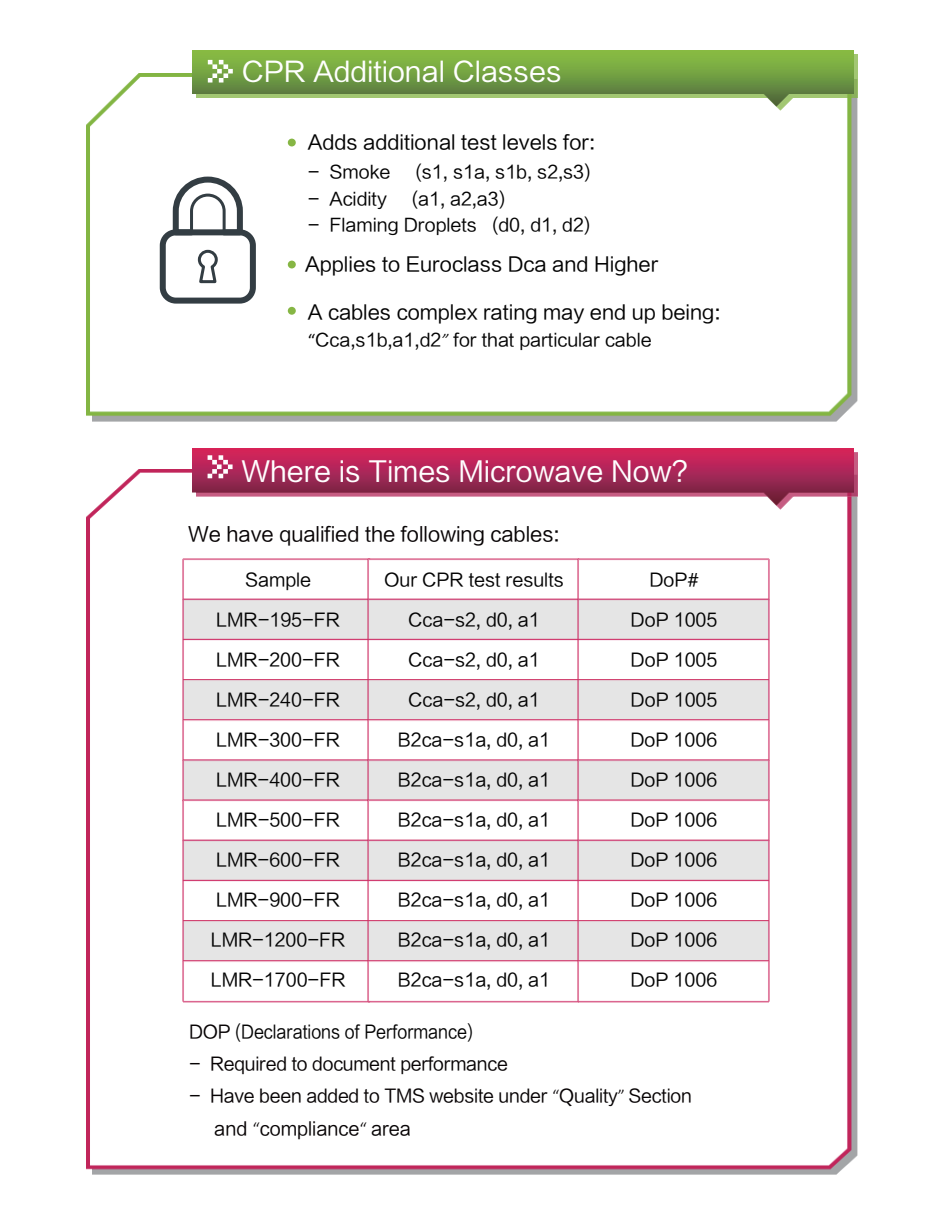
<style>
.page{position:relative;width:944px;height:1212px;background:#fff}
.page>*{position:absolute;margin:0;border:0;box-sizing:border-box;transform-origin:0 0}
.t1{font:27.75px "FZLTHK GBK1 0";color:#fff}
.t2{font:27.3px "FZLTHK GBK1 0";color:#fff}
.t3{font:19.95px "FZLTHK GBK1 0";color:#070304}
.t4{font:19.65px "FZLTHK GBK1 0";color:#030303}
.t5{font:18.45px "FZLTHK GBK1 0";color:#070304}
.t6{font:18px "FZLTHK GBK1 0";color:#030303}
.t7{font:18px "FZLTHK GBK1 0";letter-spacing:-.01em;color:#070304}
.t8{font:18px "FZLTHK GBK1 0";color:#030303;scale:.91 1}
.t9{font:17.7px "FZLTHK GBK1 0";color:#030303}
.s1{font-family:"Calibri"}
.s2{font-family:"Calibri";font-weight:300;font-style:italic}
.s3{font-family:"Calibri";font-weight:300}
.s4{color:#070304}
</style>
<div class="page">
<img style="left:86px;top:74px;width:771px;height:348px">
<img style="left:193px;top:50px;width:665px;height:60px">
<div style="left:160px;top:229px;width:96px;height:75px;border:6px solid #333d43;border-radius:13px"></div>
<svg style="left:170px;top:174px;width:76px;height:64px"></svg>
<svg style="left:196px;top:248px;width:23px;height:37px"></svg>
<div style="left:288px;top:139px;width:8px;height:7px;background:#86b644;border-radius:50%"></div>
<div style="left:288px;top:261px;width:8px;height:7px;background:#86b644;border-radius:50%"></div>
<div style="left:288px;top:307px;width:8px;height:8px;background:#86b644;border-radius:50%"></div>
<svg style="left:208px;top:60px;width:25px;height:23px"></svg>
<img style="left:86px;top:470px;width:771px;height:705px">
<img style="left:193px;top:448px;width:664px;height:61px">
<img style="left:181px;top:557px;width:185px;height:40px">
<img style="left:181px;top:597px;width:185px;height:40px">
<img style="left:181px;top:637px;width:185px;height:40px">
<img style="left:181px;top:677px;width:185px;height:40px">
<img style="left:181px;top:717px;width:185px;height:40px">
<img style="left:181px;top:757px;width:185px;height:41px">
<img style="left:181px;top:798px;width:185px;height:40px">
<img style="left:181px;top:838px;width:185px;height:40px">
<img style="left:181px;top:878px;width:185px;height:40px">
<img style="left:181px;top:918px;width:185px;height:40px">
<img style="left:181px;top:958px;width:185px;height:47px">
<img style="left:366px;top:557px;width:210px;height:40px">
<img style="left:366px;top:597px;width:210px;height:40px">
<img style="left:366px;top:637px;width:210px;height:40px">
<img style="left:366px;top:677px;width:210px;height:40px">
<img style="left:366px;top:717px;width:210px;height:40px">
<img style="left:366px;top:757px;width:210px;height:41px">
<img style="left:366px;top:798px;width:210px;height:40px">
<img style="left:366px;top:838px;width:210px;height:40px">
<img style="left:366px;top:878px;width:210px;height:40px">
<img style="left:366px;top:918px;width:210px;height:40px">
<img style="left:366px;top:958px;width:210px;height:47px">
<img style="left:576px;top:557px;width:196px;height:40px">
<img style="left:576px;top:597px;width:196px;height:40px">
<img style="left:576px;top:637px;width:196px;height:40px">
<img style="left:576px;top:677px;width:196px;height:40px">
<img style="left:576px;top:717px;width:196px;height:40px">
<img style="left:576px;top:757px;width:196px;height:41px">
<img style="left:576px;top:798px;width:196px;height:40px">
<img style="left:576px;top:838px;width:196px;height:40px">
<img style="left:576px;top:878px;width:196px;height:40px">
<img style="left:576px;top:918px;width:196px;height:40px">
<img style="left:576px;top:958px;width:196px;height:47px">
<svg style="left:208px;top:455px;width:25px;height:23px"></svg>
<h2 class="t2" style="left:242px;top:57px;width:321px">CPR Additional Classes</h2>
<p class="t4" style="left:308px;top:132px;width:289px">Adds additional test levels for:</p>
<p class="t9" style="left:308px;top:162px;width:84px">- Smoke</p>
<p class="t9" style="left:415px;top:162px;width:177px">(s1, s1a, s1b, s2,s3)</p>
<p class="t9" style="left:308px;top:189px;width:80px">- Acidity</p>
<p class="t9" style="left:412px;top:189px;width:95px">(a1, a2,a3)</p>
<p class="t9" style="left:308px;top:215px;width:284px">- Flaming Droplets (d0, d1, d2)</p>
<p class="t4" style="left:305px;top:254px;width:355px">Applies to Euroclass Dca and Higher</p>
<p class="t4" style="left:308px;top:301px;width:414px">A cables complex rating may end up being:</p>
<p class="t9" style="left:308px;top:330px;width:345px"><span class="s1">“</span>Cca,s1b,a1,d2<span class="s2">”</span> for that particular cable</p>
<h1 class="t1" style="left:241px;top:456px;width:448px">Where is Times Microwave Now?</h1>
<p class="t3" style="left:188px;top:523px;width:373px">We have qualified the following cables:</p>
<p class="t6" style="left:245px;top:570px;width:68px">Sample</p>
<p class="t6" style="left:216px;top:610px;width:125px">LMR-195-FR</p>
<p class="t6" style="left:216px;top:650px;width:125px">LMR-200-FR</p>
<p class="t6" style="left:216px;top:690px;width:125px">LMR-240-FR</p>
<p class="t6" style="left:216px;top:730px;width:125px">LMR-300-FR</p>
<p class="t6" style="left:216px;top:770px;width:125px">LMR-400-FR</p>
<p class="t6" style="left:216px;top:810px;width:125px">LMR-500-FR</p>
<p class="t6" style="left:216px;top:850px;width:125px">LMR-600-FR</p>
<p class="t6" style="left:216px;top:890px;width:125px">LMR-900-FR</p>
<p class="t6" style="left:211px;top:930px;width:136px">LMR-1200-FR</p>
<p class="t6" style="left:211px;top:970px;width:136px">LMR-1700-FR</p>
<p class="t6" style="left:384px;top:569px;width:181px">Our CPR test results</p>
<p class="t6" style="left:408px;top:610px;width:133px">Cca-s2, d0, a1</p>
<p class="t6" style="left:408px;top:650px;width:133px">Cca-s2, d0, a1</p>
<p class="t6" style="left:408px;top:690px;width:133px">Cca-s2, d0, a1</p>
<p class="t6" style="left:398px;top:730px;width:154px">B2ca-s1a, d0, a1</p>
<p class="t6" style="left:398px;top:770px;width:154px">B2ca-s1a, d0, a1</p>
<p class="t6" style="left:398px;top:810px;width:154px">B2ca-s1a, d0, a1</p>
<p class="t6" style="left:398px;top:850px;width:154px">B2ca-s1a, d0, a1</p>
<p class="t6" style="left:398px;top:890px;width:154px">B2ca-s1a, d0, a1</p>
<p class="t6" style="left:398px;top:930px;width:154px">B2ca-s1a, d0, a1</p>
<p class="t6" style="left:398px;top:970px;width:154px">B2ca-s1a, d0, a1</p>
<p class="t3" style="left:194px;top:807px;width:218px">and <span class="s3">“</span>compliance<span class="s3">“</span> area</p>
<p class="t6" style="left:649px;top:569px;width:50px">DoP#</p>
<p class="t6" style="left:631px;top:609px;width:88px">DoP 1005</p>
<p class="t6" style="left:631px;top:649px;width:88px">DoP 1005</p>
<p class="t6" style="left:631px;top:690px;width:88px">DoP 1005</p>
<p class="t6" style="left:630px;top:730px;width:88px">DoP 1006</p>
<p class="t6" style="left:630px;top:770px;width:88px">DoP 1006</p>
<p class="t6" style="left:630px;top:810px;width:88px">DoP 1006</p>
<p class="t6" style="left:630px;top:850px;width:88px">DoP 1006</p>
<p class="t6" style="left:630px;top:890px;width:88px">DoP 1006</p>
<p class="t6" style="left:630px;top:930px;width:88px">DoP 1006</p>
<p class="t6" style="left:630px;top:970px;width:88px">DoP 1006</p>
<p class="t8" style="left:189px;top:1022px;width:313px"><span class="s4">DOP</span> (Declarations of Performance)</p>
<p class="t7" style="left:189px;top:1054px;width:320px">- Required to document performance</p>
<p class="t7" style="left:189px;top:1086px;width:504px">- Have been added to TMS website under <span class="s3">“</span>Quality<span class="s3">”</span> Section</p>
<p class="t5" style="left:214px;top:1118px;width:198px">and <span class="s3">“</span>compliance<span class="s3">“</span> area</p>
</div>
